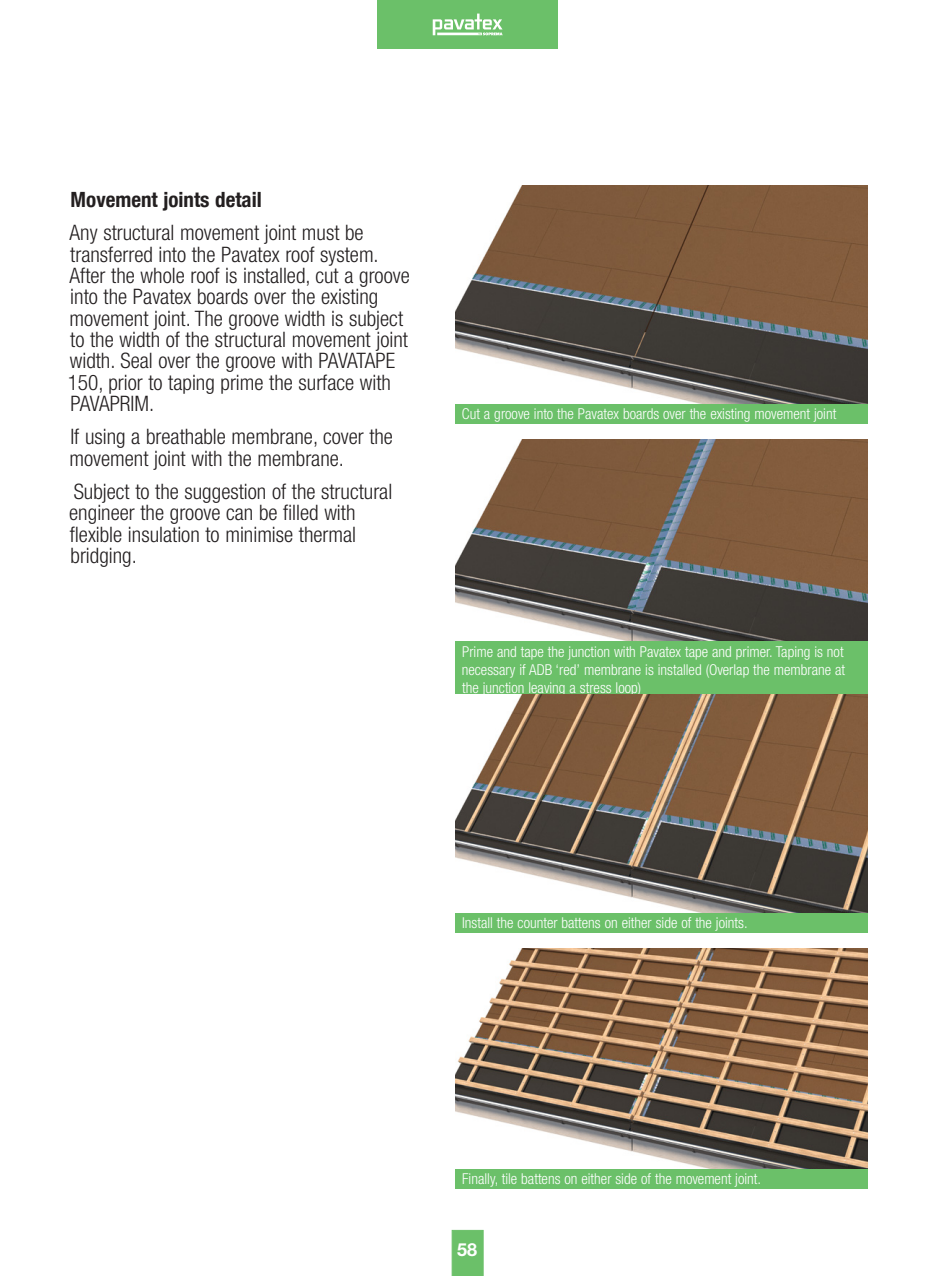
<style>
.page{position:relative;width:936px;height:1276px;background:#fff}
.page>*{position:absolute;margin:0;border:0;box-sizing:border-box;transform-origin:0 0}
.t1{font:300 condensed 21.3px/21.3px "Helvetica Neue LT Com";color:#231f20}
.t2{font:700 condensed 21px "Helvetica Neue LT Com";color:#231f20}
.t3{font:700 18px "Helvetica Neue LT Std";color:#fff}
.t4{font:300 condensed 15px/18px "Helvetica Neue LT Com";color:#fff;text-align:justify}
</style>
<div class="page">
<div style="left:377px;top:0;width:181px;height:49px;background:#6bc069"></div>
<svg style="left:452px;top:1230px;width:31px;height:46px"></svg>
<svg style="left:432px;top:14px;width:70px;height:21px"></svg>
<img style="left:455px;top:185px;width:412px;height:219px">
<div style="left:455px;top:404px;width:412px;height:19px;background:#6bc069"></div>
<img style="left:455px;top:440px;width:412px;height:202px">
<div style="left:455px;top:642px;width:412px;height:55px;background:#6bc069"></div>
<img style="left:455px;top:694px;width:412px;height:219px">
<div style="left:455px;top:913px;width:412px;height:19px;background:#6bc069"></div>
<img style="left:455px;top:949px;width:412px;height:220px">
<div style="left:455px;top:1169px;width:412px;height:19px;background:#6bc069"></div>
<p class="t2" style="left:71px;top:187px;width:193px">Movement joints detail</p>
<p class="t1" style="left:68px;top:222px;width:343px">Any structural movement joint must be transferred into the Pavatex roof system.<br>After the whole roof is installed, cut a groove into the Pavatex boards over the existing movement joint. The groove width is subject to the width of the structural movement joint width. Seal over the groove with PAVATAPE 150, prior to taping prime the surface with PAVAPRIM.</p>
<p class="t1" style="left:69px;top:426px;width:325px">If using a breathable membrane, cover the movement joint with the membrane.</p>
<p class="t1" style="left:69px;top:481px;width:324px">Subject to the suggestion of the structural engineer the groove can be filled with flexible insulation to minimise thermal bridging.</p>
<p class="t4" style="left:462px;top:404px;width:376px">Cut a groove into the Pavatex boards over the existing movement joint</p>
<p class="t4" style="left:462px;top:642px;width:385px">Prime and tape the junction with Pavatex tape and primer. Taping is not necessary if ADB ‘red’ membrane is installed (Overlap the membrane at the junction leaving a stress loop)</p>
<p class="t4" style="left:462px;top:913px;width:287px">Install the counter battens on either side of the joints.</p>
<p class="t4" style="left:462px;top:1169px;width:300px">Finally, tile battens on either side of the movement joint.</p>
<p class="t3" style="left:457px;top:1238px;width:22px">58</p>
</div>
